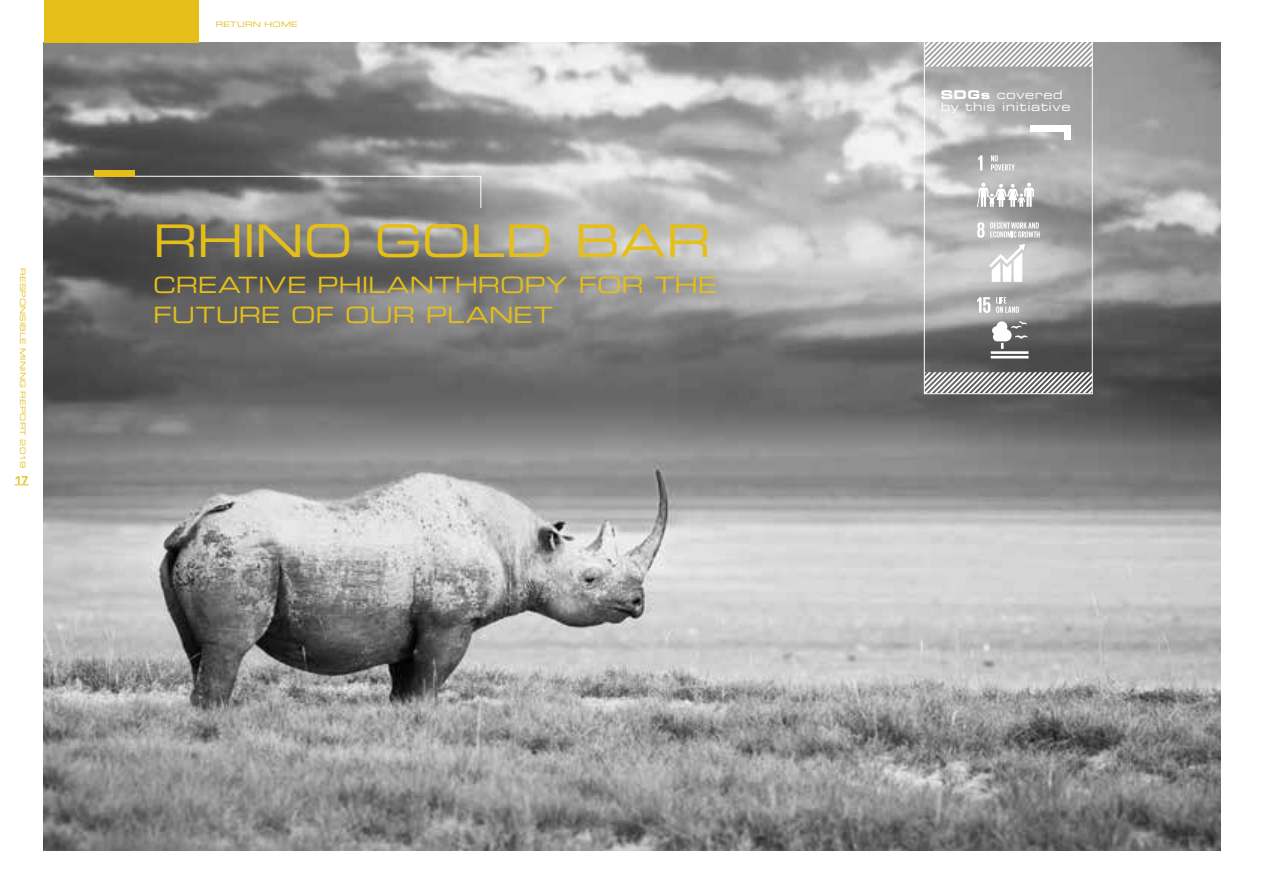
<style>
.page{position:relative;width:1263px;height:893px;background:#fff}
.page>*{position:absolute;margin:0;border:0;box-sizing:border-box;transform-origin:0 0}
.t1{font:45px "Eurostile LT Std Ex 2";letter-spacing:-.01em;color:#e5bf18}
.t2{font:22.5px/30px "Eurostile LT Std Ex 2";letter-spacing:.005em;color:#e5bf18}
.t3{font:12px/12px "Eurostile LT Std Ex 2";color:#fff}
.t4{font:600 10.5px "Eurostile LT Std";color:#e5bf18}
.t5{font:7.5px "Eurostile LT Std Ex 2";letter-spacing:.03em;color:#e5bf18}
.s1{font-family:"Eurostile LT Std Bold Ex 2"}
</style>
<div class="page">
<img style="left:44px;top:43px;width:1176px;height:807px">
<div style="left:44px;top:0;width:155px;height:43px;background:#e5bf18"></div>
<svg style="left:15px;top:485px;width:14px;height:1px"></svg>
<svg style="left:43px;top:176px;width:439px;height:33px;background:#838383"></svg>
<div style="left:94px;top:170px;width:40px;height:6px;background:#e5bf18"></div>
<svg style="left:924px;top:42px;width:169px;height:352px;background:#a8a8a8"></svg>
<svg style="left:978px;top:155px;width:4px;height:15px"></svg>
<svg style="left:977px;top:183px;width:57px;height:24px"></svg>
<svg style="left:991px;top:155px;width:24px;height:15px"></svg>
<svg style="left:989px;top:244px;width:36px;height:38px"></svg>
<svg style="left:977px;top:222px;width:63px;height:16px"></svg>
<div style="left:1030px;top:126px;width:41px;height:6px;background:#fff"></div>
<div style="left:1065px;top:126px;width:6px;height:14px;background:#fff"></div>
<svg style="left:977px;top:297px;width:13px;height:16px"></svg>
<hr style="left:991px;top:351px;width:37px;height:3px;background:#fff">
<hr style="left:991px;top:356px;width:37px;height:2px;background:#fff">
<svg style="left:992px;top:321px;width:36px;height:28px"></svg>
<svg style="left:996px;top:297px;width:23px;height:16px"></svg>
<p class="t5" style="left:28px;top:268px;width:201px;rotate:90deg">RESPONSIBLE MINING REPORT 2019</p>
<p class="t4" style="left:15px;top:473px;width:16px">17</p>
<p class="t5" style="left:216px;top:19px;width:83px">RETURN HOME</p>
<h1 class="t1" style="left:153px;top:210px;width:559px">RHINO GOLD BAR</h1>
<p class="t2" style="left:153px;top:270px;width:566px">CREATIVE PHILANTHROPY FOR THE<br>FUTURE OF OUR PLANET</p>
<p class="t3" style="left:941px;top:88px;width:131px"><span class="s1">SDGs</span> COVERED<br>BY THIS INITIATIVE</p>
</div>
